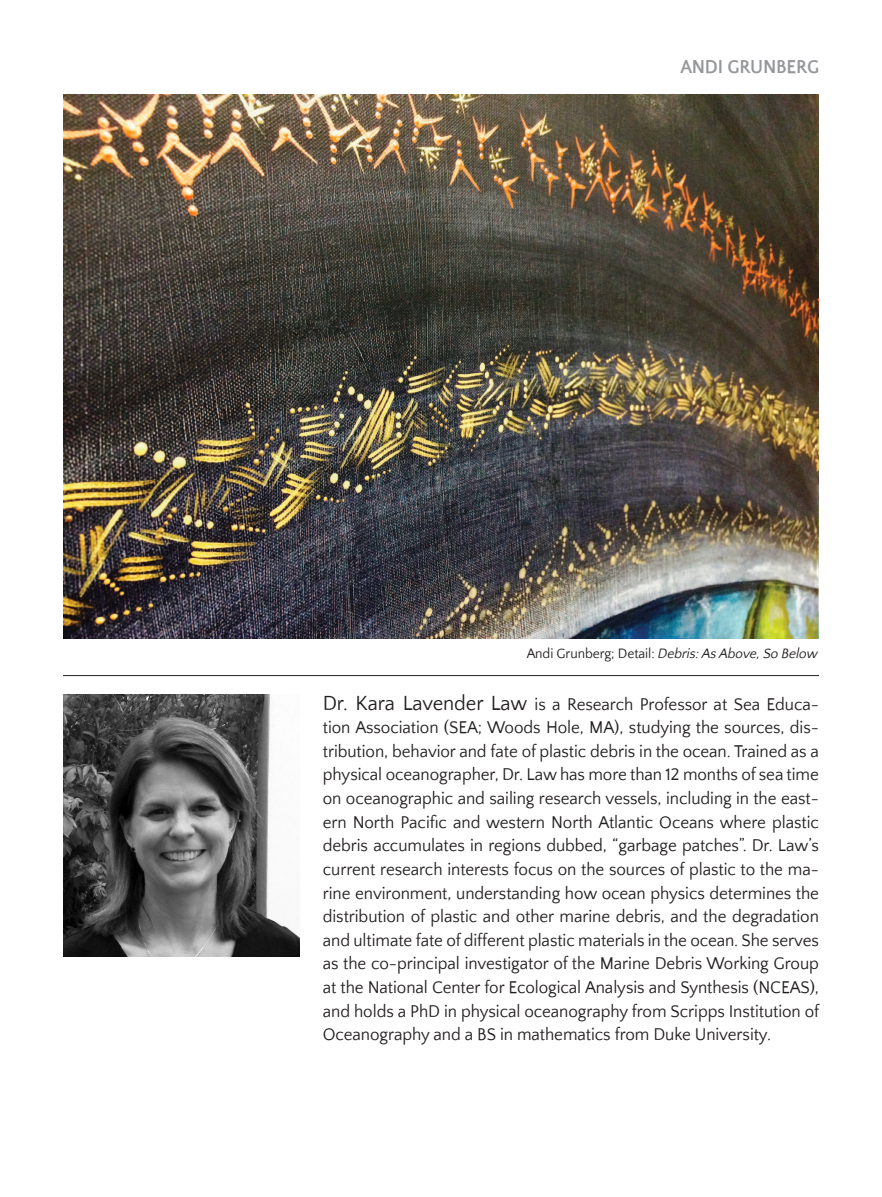
<style>
.page{position:relative;width:882px;height:1197px;background:#fff}
.page>*{position:absolute;margin:0;border:0;box-sizing:border-box;transform-origin:0 0}
.t1{font:700 19.25px "Quattrocento Sans";letter-spacing:-.01em;color:#95979a;scale:.96 1}
.t2{font:17.5px/23.6px "Quattrocento Sans";letter-spacing:-.005em;color:#231f20;text-align:justify}
.t3{font:italic 14px "Quattrocento Sans";letter-spacing:-.01em;color:#231f20}
.s1{font-style:normal}
.s2{font-size:21px}
</style>
<div class="page">
<img style="left:63px;top:94px;width:756px;height:544px">
<img style="left:63px;top:694px;width:236px;height:263px">
<hr style="left:63px;top:675px;width:756px;height:1px;background:#231f20">
<p class="t1" style="left:680px;top:57px;width:146px">ANDI GRUNBERG</p>
<p class="t3" style="left:527px;top:646px;width:293px"><span class="s1">Andi Grunberg; Detail:</span> Debris: As Above, So Below</p>
<p class="t2" style="left:323px;top:693px;width:498px"><span class="s2">Dr. Kara Lavender Law</span> is a Research Professor at Sea Educa&shy;tion Association (SEA; Woods Hole, MA), studying the sources, dis&shy;tribution, behavior and fate of plastic debris in the ocean. Trained as a physical oceanographer, Dr. Law has more than 12 months of sea time on oceanographic and sailing research vessels, including in the east&shy;ern North Pacific and western North Atlantic Oceans where plastic debris accumulates in regions dubbed, “garbage patches”. Dr. Law’s current research interests focus on the sources of plastic to the ma&shy;rine environment, understanding how ocean physics determines the distribution of plastic and other marine debris, and the degradation and ultimate fate of different plastic materials in the ocean. She serves as the co-principal investigator of the Marine Debris Working Group at the National Center for Ecological Analysis and Synthesis (NCEAS), and holds a PhD in physical oceanography from Scripps Institution of Oceanography and a BS in mathematics from Duke University.</p>
</div>
